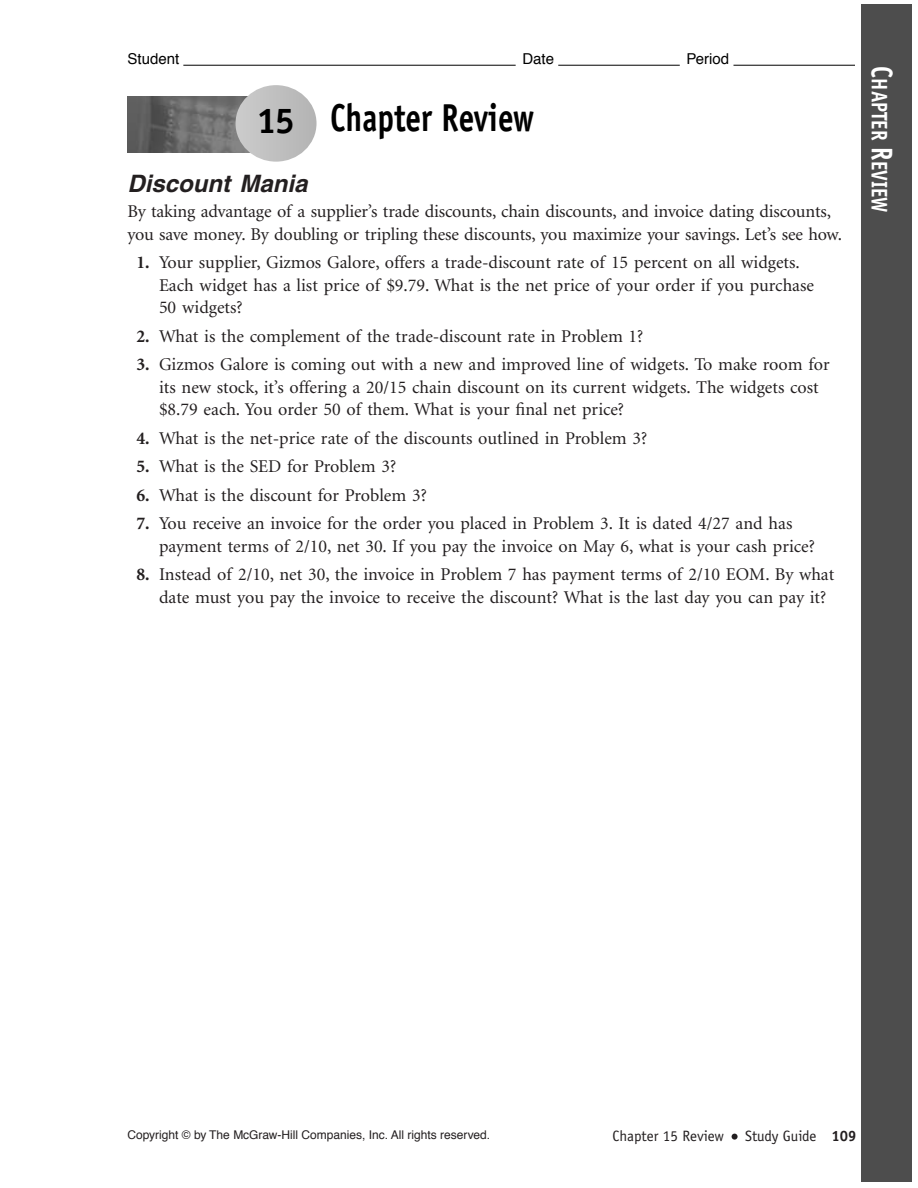
<style>
.page{position:relative;width:918px;height:1188px;background:#fff}
.page>*{position:absolute;margin:0;border:0;box-sizing:border-box;transform-origin:0 0}
.t1{font:700 39px "Officina Sans";color:#000;scale:.8 1}
.t2{font:700 36px "Officina Sans";color:#000}
.t3{font:italic 700 24px "Helvetica";color:#231f20}
.t4{font:700 22.5px "Officina Sans";color:#fff;scale:.85 1}
.t5{font:18px/22.5px "Minion";color:#231f20}
.t6{font:15px "Officina Sans";color:#231f20}
.t7{font:15px "Helvetica";color:#000}
.t8{font:12px "Helvetica";color:#231f20}
.s1{font-weight:700}
.s2{font-size:30px}
</style>
<div class="page">
<svg style="left:732px;top:1134px;width:6px;height:6px"></svg>
<img style="left:128px;top:97px;width:121px;height:55px">
<div style="left:236px;top:85px;width:81px;height:77px;background:#c0c0c0;border-radius:50%"></div>
<svg style="left:734px;top:64px;width:121px;height:1px"></svg>
<hr style="left:734px;top:65px;width:121px;height:1px;background:#000">
<svg style="left:558px;top:64px;width:122px;height:1px"></svg>
<hr style="left:558px;top:65px;width:122px;height:1px;background:#000">
<svg style="left:183px;top:64px;width:333px;height:1px"></svg>
<hr style="left:183px;top:65px;width:333px;height:1px;background:#000">
<div style="left:861px;top:4px;width:51px;height:1178px;background:#4d4d4d"></div>
<p class="t7" style="left:128px;top:52px;width:53px">Student</p>
<p class="t7" style="left:522px;top:52px;width:33px">Date</p>
<p class="t7" style="left:687px;top:52px;width:44px">Period</p>
<h2 class="t2" style="left:257px;top:107px;width:40px">15</h2>
<h1 class="t1" style="left:330px;top:103px;width:256px">Chapter Review</h1>
<h3 class="t3" style="left:128px;top:175px;width:181px">Discount Mania</h3>
<p class="t5" style="left:128px;top:202px;width:716px">By taking advantage of a supplier’s trade discounts, chain discounts, and invoice dating discounts, you save money. By doubling or tripling these discounts, you maximize your savings. Let’s see how.</p>
<p class="t5" style="left:159px;top:253px;width:657px;text-indent:-22px"><span class="s1">1.</span> Your supplier, Gizmos Galore, offers a trade-discount rate of 15 percent on all widgets.<br>Each widget has a list price of $9.79. What is the net price of your order if you purchase<br>50 widgets?</p>
<p class="t5" style="left:136px;top:326px;width:508px"><span class="s1">2.</span> What is the complement of the trade-discount rate in Problem 1?</p>
<p class="t5" style="left:159px;top:355px;width:672px;text-indent:-22px"><span class="s1">3.</span> Gizmos Galore is coming out with a new and improved line of widgets. To make room for its new stock, it’s offering a 20/15 chain discount on its current widgets. The widgets cost $8.79 each. You order 50 of them. What is your final net price?</p>
<p class="t5" style="left:136px;top:428px;width:512px"><span class="s1">4.</span> What is the net-price rate of the discounts outlined in Problem 3?</p>
<p class="t5" style="left:136px;top:457px;width:261px"><span class="s1">5.</span> What is the SED for Problem 3?</p>
<p class="t5" style="left:136px;top:485px;width:292px"><span class="s1">6.</span> What is the discount for Problem 3?</p>
<p class="t5" style="left:159px;top:514px;width:657px;text-indent:-22px"><span class="s1">7.</span> You receive an invoice for the order you placed in Problem 3. It is dated 4/27 and has payment terms of 2/10, net 30. If you pay the invoice on May 6, what is your cash price?</p>
<p class="t5" style="left:159px;top:565px;width:677px;text-indent:-22px"><span class="s1">8.</span> Instead of 2/10, net 30, the invoice in Problem 7 has payment terms of 2/10 EOM. By what date must you pay the invoice to receive the discount? What is the last day you can pay it?</p>
<p class="t4" style="left:888px;top:66px;width:173px;rotate:90deg"><span class="s2">C</span>HAPTER <span class="s2">R</span>EVIEW</p>
<p class="t8" style="left:128px;top:1130px;width:364px">Copyright © by The McGraw-Hill Companies, Inc. All rights reserved.</p>
<p class="t6" style="left:612px;top:1130px;width:113px">Chapter 15 Review</p>
<p class="t6" style="left:745px;top:1130px;width:113px">Study Guide <span class="s1">109</span></p>
</div>
